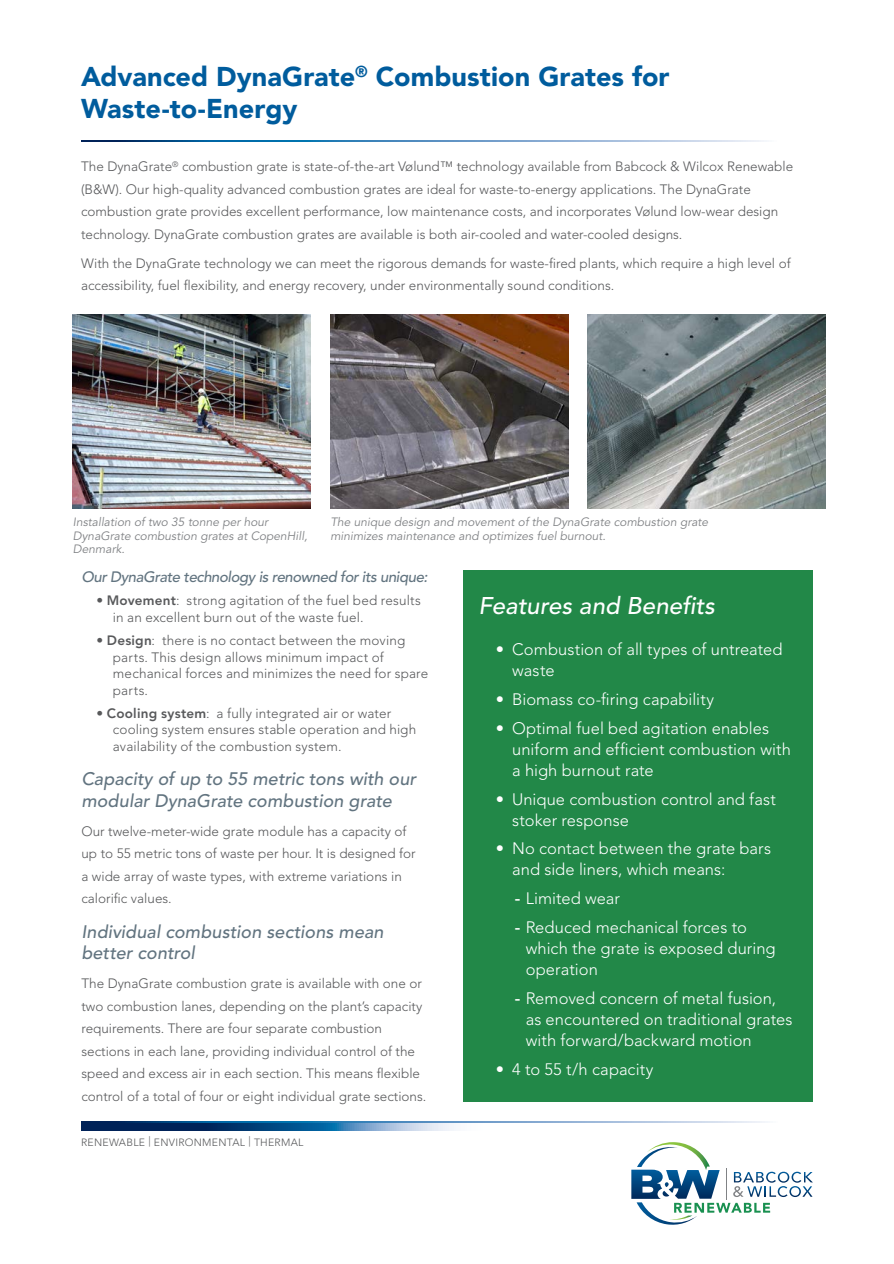
<style>
.page{position:relative;width:894px;height:1264px;background:#fff}
.page>*{position:absolute;margin:0;border:0;box-sizing:border-box;transform-origin:0 0}
.t1{font:900 27px/31.5px "Avenir LT Std";color:#005c9d}
.t2{font:italic 500 24px "Avenir LT Std";letter-spacing:.005em;color:#fff}
.t3{font:italic 500 18px/21px "Avenir LT Std";letter-spacing:.005em;color:#627480}
.t4{font:300 16.5px/21px "Avenir LT Std";letter-spacing:.005em;color:#fff}
.t5{font:italic 500 15px "Avenir LT Std";letter-spacing:-.03em;color:#627480}
.t6{font:300 13.5px/22.5px "Avenir LT Std";color:#58595b}
.t7{font:italic 12px/13.5px "Avenir LT Std";color:#808285}
.t8{font:300 10.5px "Avenir LT Std";letter-spacing:.025em;color:#58595b}
.s1{font-weight:800}
.s2{font-family:"Arial";font-weight:400}
</style>
<div class="page">
<svg style="left:81px;top:1123px;width:373px;height:7px;background:#346190"></svg>
<svg style="left:81px;top:1121px;width:687px;height:2px"></svg>
<svg style="left:81px;top:141px;width:686px;height:1px"></svg>
<svg style="left:631px;top:1142px;width:181px;height:83px"></svg>
<div style="left:463px;top:571px;width:349px;height:531px;background:#228848"></div>
<img style="left:73px;top:314px;width:237px;height:195px">
<img style="left:330px;top:314px;width:238px;height:195px">
<img style="left:587px;top:314px;width:238px;height:195px">
<h1 class="t1" style="left:81px;top:61px;width:590px">Advanced DynaGrate<sup>®</sup> Combustion Grates for<br>Waste-to-Energy</h1>
<p class="t6" style="left:81px;top:155px;width:713px">The DynaGrate<sup>®</sup> combustion grate is state-of-the-art Vølund™ technology available from Babcock &amp; Wilcox Renewable (B&amp;W). Our high-quality advanced combustion grates are ideal for waste-to-energy applications. The DynaGrate combustion grate provides excellent performance, low maintenance costs, and incorporates Vølund low-wear design technology. DynaGrate combustion grates are available is both air-cooled and water-cooled designs.</p>
<p class="t6" style="left:81px;top:252px;width:710px">With the DynaGrate technology we can meet the rigorous demands for waste-fired plants, which require a high level of accessibility, fuel flexibility, and energy recovery, under environmentally sound conditions.</p>
<p class="t7" style="left:73px;top:515px;width:236px">Installation of two 35 tonne per hour<br>DynaGrate combustion grates at CopenHill,<br>Denmark.</p>
<p class="t5" style="left:81px;top:568px;width:348px">Our DynaGrate technology is renowned for its unique:</p>
<p class="t6" style="left:113px;top:592px;width:309px;line-height:16.5px;text-indent:-16px"><span class="s1">• Movement</span>: strong agitation of the fuel bed results in an excellent burn out of the waste fuel.</p>
<p class="t6" style="left:113px;top:632px;width:317px;line-height:16.5px;text-indent:-16px"><span class="s1">• Design</span>: there is no contact between the moving parts. This design allows minimum impact of mechanical forces and minimizes the need for spare parts.</p>
<p class="t6" style="left:113px;top:705px;width:305px;line-height:16.5px;text-indent:-16px"><span class="s1">• Cooling system</span>: a fully integrated air or water cooling system ensures stable operation and high availability of the combustion system.</p>
<h3 class="t3" style="left:81px;top:769px;width:336px">Capacity of up to 55 metric tons with our modular DynaGrate combustion grate</h3>
<p class="t6" style="left:81px;top:820px;width:336px">Our twelve-meter-wide grate module has a capacity of up to 55 metric tons of waste per hour. It is designed for a wide array of waste types, with extreme variations in calorific values.</p>
<h3 class="t3" style="left:81px;top:921px;width:303px">Individual combustion sections mean better control</h3>
<p class="t6" style="left:81px;top:972px;width:346px">The DynaGrate combustion grate is available with one or two combustion lanes, depending on the plant’s capacity requirements. There are four separate combustion sections in each lane, providing individual control of the speed and excess air in each section. This means flexible control of a total of four or eight individual grate sections.</p>
<p class="t7" style="left:330px;top:515px;width:379px">The unique design and movement of the DynaGrate combustion grate minimizes maintenance and optimizes fuel burnout.</p>
<h2 class="t2" style="left:478px;top:591px;width:238px">Features and Benefits</h2>
<p class="t4" style="left:512px;top:639px;width:272px;text-indent:-16px">• Combustion of all types of untreated waste</p>
<p class="t4" style="left:495px;top:688px;width:220px">• Biomass co-firing capability</p>
<p class="t4" style="left:512px;top:717px;width:280px;text-indent:-16px">• Optimal fuel bed agitation enables uniform and efficient combustion with a high burnout rate</p>
<p class="t4" style="left:512px;top:788px;width:265px;text-indent:-16px">• Unique combustion control and fast stoker response</p>
<p class="t4" style="left:512px;top:838px;width:260px;text-indent:-16px">• No contact between the grate bars and side liners, which means:</p>
<p class="t4" style="left:514px;top:888px;width:106px"><span class="s2">-</span> Limited wear</p>
<p class="t4" style="left:525px;top:917px;width:251px;text-indent:-11px"><span class="s2">-</span> Reduced mechanical forces to which the grate is exposed during operation</p>
<p class="t4" style="left:525px;top:987px;width:268px;text-indent:-11px"><span class="s2">-</span> Removed concern of metal fusion, as encountered on traditional grates with forward/backward motion</p>
<p class="t4" style="left:495px;top:1058px;width:159px">• 4 to 55 t/h capacity</p>
<p class="t8" style="left:81px;top:1136px;width:224px">RENEWABLE | ENVIRONMENTAL | THERMAL</p>
</div>
